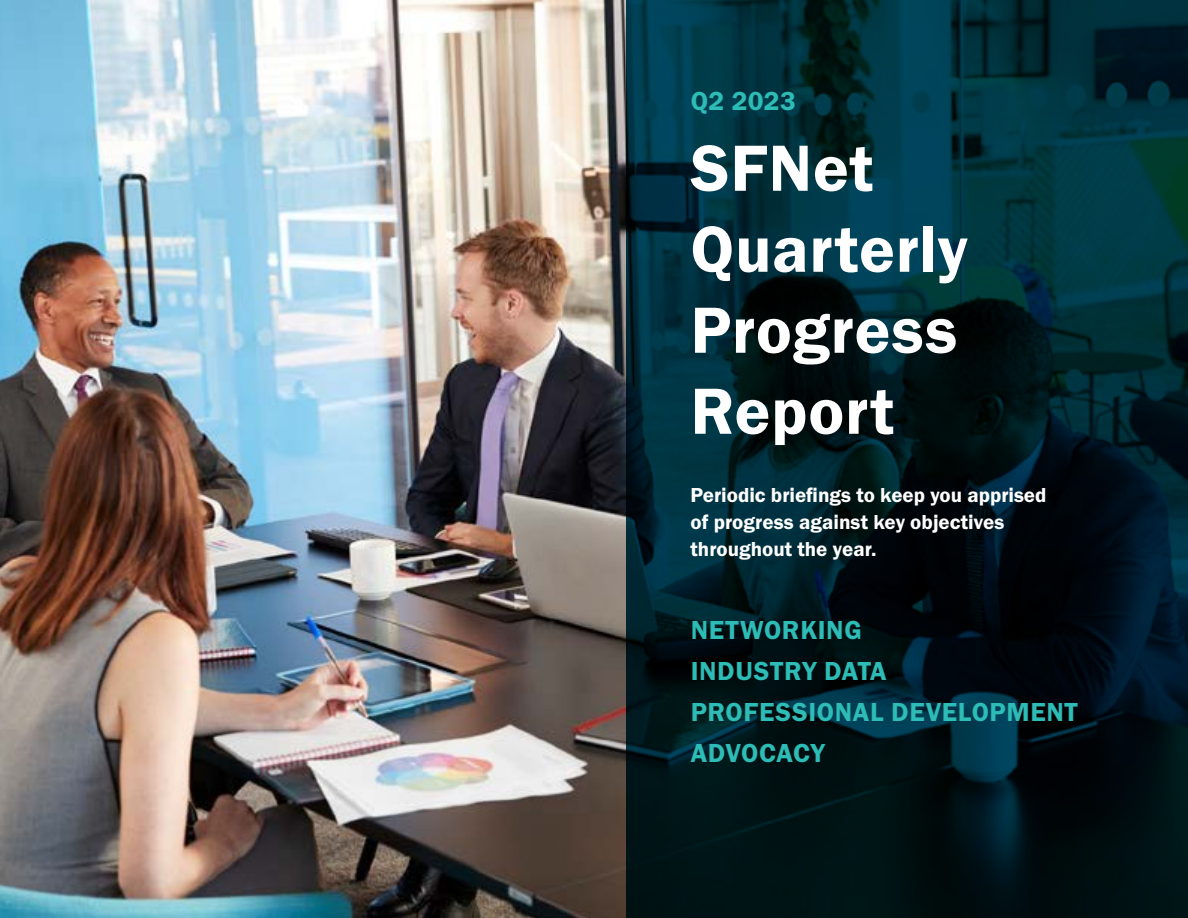
<style>
.page{position:relative;width:1188px;height:918px;background:#fff}
.page>*{position:absolute;margin:0;border:0;box-sizing:border-box;transform-origin:0 0}
.t1{font:600 67.5px/81px "Franklin Gothic FS";letter-spacing:.01em;color:#fff}
.t2{font:600 27px/41.2px "Franklin Gothic FS";letter-spacing:.025em;color:#2dbcb6}
.t3{font:600 21px/27px "Franklin Gothic FS";color:#fff}
</style>
<div class="page">
<img style="left:0;top:0;width:626px;height:918px">
<svg style="left:626px;top:0;width:562px;height:918px;background:#002028"></svg>
<p class="t2" style="left:691px;top:80px;width:107px">Q2 2023</p>
<h1 class="t1" style="left:691px;top:129px;width:279px">SFNet<br>Quarterly<br>Progress<br>Report</h1>
<p class="t3" style="left:691px;top:482px;width:357px">Periodic briefings to keep you apprised of progress against key objectives throughout the year.</p>
<p class="t2" style="left:691px;top:609px;width:389px">NETWORKING<br>INDUSTRY DATA<br>PROFESSIONAL DEVELOPMENT<br>ADVOCACY</p>
</div>
